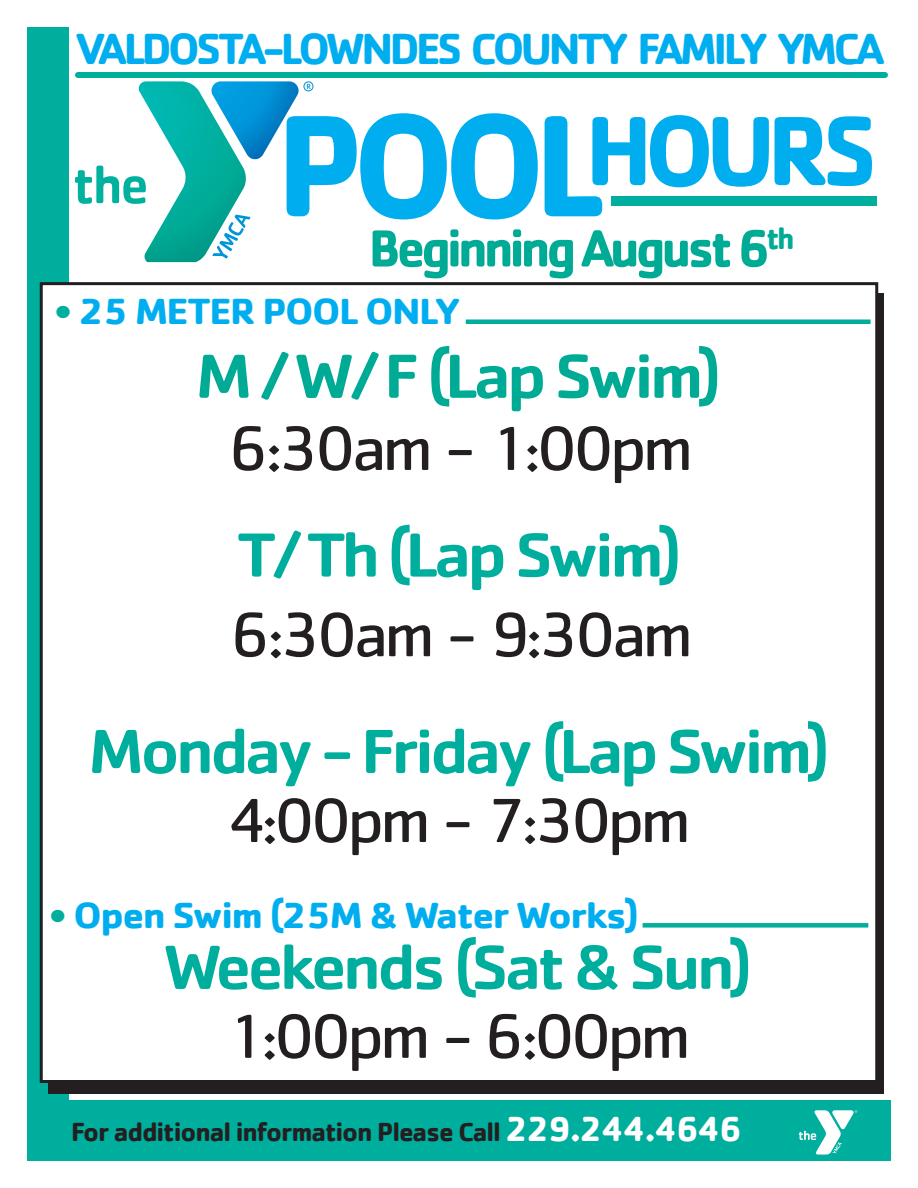
<style>
.page{position:relative;width:918px;height:1188px;background:#fff}
.page>*{position:absolute;margin:0;border:0;box-sizing:border-box;transform-origin:0 0}
.t1{font:700 150px "Cachet";color:#00aeef}
.t2{font:700 102px "Cachet";letter-spacing:-.08em;color:#00aeef}
.t3{font:64.5px "Cachet";letter-spacing:-.06em;color:#231f20;scale:1.08 1}
.t4{font:500 64.5px "Cachet";letter-spacing:-.06em;color:#00ae9e;scale:1.08 1}
.t5{font:500 64.5px "Cachet";letter-spacing:-.06em;color:#00ab95;scale:1.1 1}
.t6{font:500 64.5px "Cachet";letter-spacing:-.06em;color:#00ae9e;scale:1.1 1}
.t7{font:700 54px "Cachet";letter-spacing:-.08em;color:#00ab95}
.t8{font:700 45px "Cachet";letter-spacing:-.08em;color:#00aeef}
.t9{font:700 37.5px "Cachet";letter-spacing:-.04em;color:#00aeef;scale:1.08 1}
.t10{font:700 27px "Cachet";letter-spacing:-.04em;color:#231f20}
.s1{color:#00ae9e}
.s2{font-size:36px;color:#fff}
</style>
<div class="page">
<div style="left:27px;top:27px;width:42px;height:1134px;background:#00ae9e"></div>
<div style="left:27px;top:1100px;width:864px;height:61px;background:#00ae9e"></div>
<div style="left:48px;top:293px;width:836px;height:801px;background:#231f20"></div>
<div style="left:41px;top:284px;width:836px;height:798px;background:#fff"></div>
<svg style="left:75px;top:81px;width:238px;height:181px"></svg>
<div style="left:78px;top:72px;width:807px;height:6px;background:#00ae9e"></div>
<div style="left:611px;top:196px;width:265px;height:10px;background:#00ae9e"></div>
<svg style="left:799px;top:1110px;width:58px;height:45px"></svg>
<div style="left:466px;top:319px;width:405px;height:5px;background:#00ae9e"></div>
<div style="left:643px;top:923px;width:225px;height:5px;background:#00ae9e"></div>
<p class="t8" style="left:75px;top:20px;width:812px">VALDOSTA-LOWNDES COUNTY FAMILY YMCA</p>
<p class="t1" style="left:276px;top:69px;width:330px">POOL</p>
<p class="t2" style="left:585px;top:85px;width:294px">HOURS</p>
<p class="t7" style="left:368px;top:213px;width:428px">Beginning August 6<sup>th</sup></p>
<p class="t9" style="left:54px;top:287px;width:378px"><span class="s1">•</span> 25 METER POOL ONLY</p>
<p class="t5" style="left:195px;top:337px;width:480px">M / W/ F (Lap Swim)</p>
<p class="t3" style="left:229px;top:411px;width:431px">6:30am - 1:00pm</p>
<p class="t6" style="left:236px;top:515px;width:407px">T/ Th (Lap Swim)</p>
<p class="t3" style="left:231px;top:597px;width:429px">6:30am - 9:30am</p>
<p class="t4" style="left:88px;top:712px;width:689px">Monday - Friday (Lap Swim)</p>
<p class="t3" style="left:227px;top:783px;width:431px">4:00pm - 7:30pm</p>
<p class="t9" style="left:49px;top:891px;width:548px"><span class="s1">•</span> Open Swim (25M &amp; Water Works)</p>
<p class="t4" style="left:163px;top:928px;width:548px">Weekends (Sat &amp; Sun)</p>
<p class="t3" style="left:225px;top:999px;width:433px">1:00pm - 6:00pm</p>
<p class="t10" style="left:71px;top:1115px;width:672px">For additional information Please Call <span class="s2">229.244.4646</span></p>
</div>
